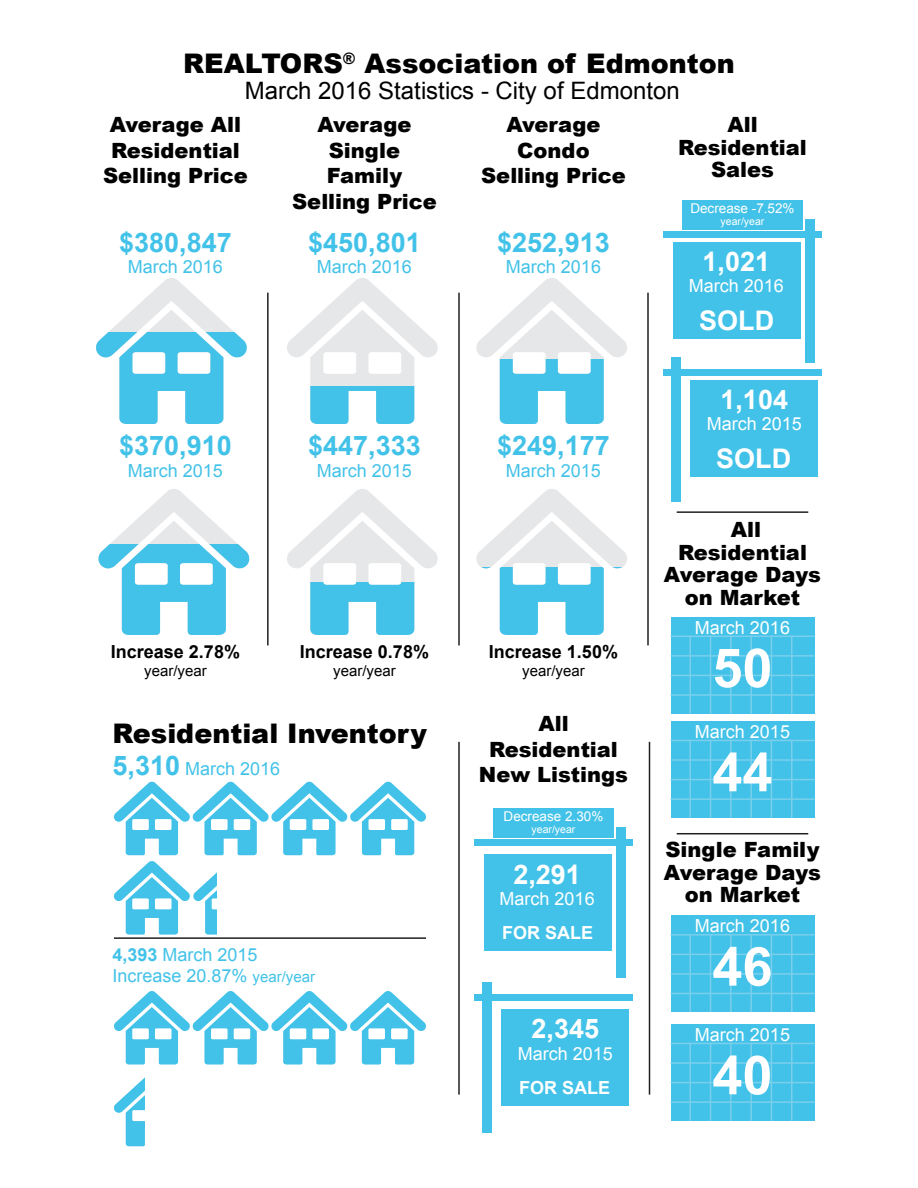
<style>
.page{position:relative;width:918px;height:1188px;background:#fff}
.page>*{position:absolute;margin:0;border:0;box-sizing:border-box;transform-origin:0 0}
.t1{font:700 54px "Arial";color:#fff}
.t2{font:900 27px "Arial";color:#000}
.t3{font:700 27px "Arial";color:#42c2e8}
.t4{font:700 27px "Arial";color:#fff}
.t5{font:24px "Arial";color:#000}
.t6{font:900 21px/25.5px "Arial";color:#000;text-align:center}
.t7{font:18px/21.6px "Arial";color:#42c2e8}
.t8{font:18px "Arial";color:#fff}
.t9{font:700 18px "Arial";color:#000}
.t10{font:700 18px "Arial";color:#fff}
.t11{font:15px "Arial";color:#000}
.t12{font:13.5px "Arial";color:#fff}
.t13{font:10.5px "Arial";color:#fff}
.s1{font-weight:700;font-size:27px}
.s2{font-weight:700}
.s3{font-size:15px}
</style>
<div class="page">
<svg style="left:476px;top:278px;width:151px;height:146px"></svg>
<svg style="left:476px;top:489px;width:151px;height:146px"></svg>
<svg style="left:287px;top:489px;width:151px;height:146px"></svg>
<svg style="left:98px;top:489px;width:151px;height:146px"></svg>
<svg style="left:287px;top:278px;width:151px;height:146px"></svg>
<svg style="left:96px;top:278px;width:151px;height:146px"></svg>
<div style="left:673px;top:242px;width:127px;height:96px;background:#42c2e8"></div>
<div style="left:663px;top:231px;width:159px;height:7px;background:#42c2e8"></div>
<div style="left:805px;top:219px;width:10px;height:144px;background:#42c2e8"></div>
<div style="left:690px;top:380px;width:127px;height:96px;background:#42c2e8"></div>
<div style="left:663px;top:369px;width:159px;height:7px;background:#42c2e8"></div>
<div style="left:671px;top:357px;width:10px;height:144px;background:#42c2e8"></div>
<div style="left:682px;top:200px;width:121px;height:29px;background:#42c2e8"></div>
<div style="left:484px;top:855px;width:127px;height:96px;background:#42c2e8"></div>
<div style="left:474px;top:840px;width:159px;height:6px;background:#42c2e8"></div>
<div style="left:616px;top:828px;width:10px;height:150px;background:#42c2e8"></div>
<div style="left:501px;top:1009px;width:127px;height:97px;background:#42c2e8"></div>
<div style="left:474px;top:994px;width:159px;height:7px;background:#42c2e8"></div>
<div style="left:482px;top:982px;width:10px;height:150px;background:#42c2e8"></div>
<div style="left:493px;top:808px;width:121px;height:30px;background:#42c2e8"></div>
<div style="left:671px;top:617px;width:143px;height:97px;background:#42c2e8"></div>
<hr style="left:671px;top:636px;width:143px;height:1px;background:#7acfec">
<hr style="left:671px;top:655px;width:143px;height:2px;background:#7acfec">
<hr style="left:671px;top:675px;width:143px;height:1px;background:#7acfec">
<hr style="left:671px;top:694px;width:143px;height:2px;background:#7acfec">
<hr style="left:689px;top:636px;width:2px;height:78px;background:#7acfec">
<hr style="left:710px;top:636px;width:1px;height:78px;background:#7acfec">
<hr style="left:730px;top:636px;width:2px;height:78px;background:#7acfec">
<hr style="left:750px;top:636px;width:2px;height:78px;background:#7acfec">
<hr style="left:771px;top:636px;width:1px;height:78px;background:#7acfec">
<hr style="left:791px;top:636px;width:1px;height:78px;background:#7acfec">
<div style="left:671px;top:721px;width:143px;height:97px;background:#42c2e8"></div>
<hr style="left:671px;top:740px;width:143px;height:1px;background:#7acfec">
<hr style="left:671px;top:759px;width:143px;height:2px;background:#7acfec">
<hr style="left:671px;top:779px;width:143px;height:1px;background:#7acfec">
<hr style="left:671px;top:798px;width:143px;height:2px;background:#7acfec">
<hr style="left:689px;top:740px;width:2px;height:78px;background:#7acfec">
<hr style="left:710px;top:740px;width:1px;height:78px;background:#7acfec">
<hr style="left:730px;top:740px;width:2px;height:78px;background:#7acfec">
<hr style="left:750px;top:740px;width:2px;height:78px;background:#7acfec">
<hr style="left:771px;top:740px;width:1px;height:78px;background:#7acfec">
<hr style="left:791px;top:740px;width:1px;height:78px;background:#7acfec">
<div style="left:671px;top:916px;width:143px;height:96px;background:#42c2e8"></div>
<hr style="left:671px;top:934px;width:143px;height:2px;background:#7acfec">
<hr style="left:671px;top:954px;width:143px;height:1px;background:#7acfec">
<hr style="left:671px;top:973px;width:143px;height:2px;background:#7acfec">
<hr style="left:671px;top:993px;width:143px;height:1px;background:#7acfec">
<hr style="left:689px;top:934px;width:2px;height:78px;background:#7acfec">
<hr style="left:710px;top:934px;width:1px;height:78px;background:#7acfec">
<hr style="left:730px;top:934px;width:2px;height:78px;background:#7acfec">
<hr style="left:750px;top:934px;width:2px;height:78px;background:#7acfec">
<hr style="left:771px;top:934px;width:1px;height:78px;background:#7acfec">
<hr style="left:791px;top:934px;width:1px;height:78px;background:#7acfec">
<div style="left:671px;top:1024px;width:143px;height:97px;background:#42c2e8"></div>
<hr style="left:671px;top:1043px;width:143px;height:1px;background:#7acfec">
<hr style="left:671px;top:1062px;width:143px;height:2px;background:#7acfec">
<hr style="left:671px;top:1082px;width:143px;height:1px;background:#7acfec">
<hr style="left:671px;top:1101px;width:143px;height:2px;background:#7acfec">
<hr style="left:689px;top:1043px;width:2px;height:78px;background:#7acfec">
<hr style="left:710px;top:1043px;width:1px;height:78px;background:#7acfec">
<hr style="left:730px;top:1043px;width:2px;height:78px;background:#7acfec">
<hr style="left:750px;top:1043px;width:2px;height:78px;background:#7acfec">
<hr style="left:771px;top:1043px;width:1px;height:78px;background:#7acfec">
<hr style="left:791px;top:1043px;width:1px;height:78px;background:#7acfec">
<svg style="left:114px;top:1078px;width:30px;height:68px"></svg>
<svg style="left:114px;top:991px;width:312px;height:74px"></svg>
<svg style="left:114px;top:782px;width:312px;height:73px"></svg>
<svg style="left:114px;top:861px;width:103px;height:74px"></svg>
<hr style="left:114px;top:937px;width:312px;height:2px;background:#231f20">
<hr style="left:267px;top:293px;width:2px;height:352px;background:#231f20">
<hr style="left:458px;top:293px;width:2px;height:352px;background:#231f20">
<hr style="left:647px;top:293px;width:2px;height:352px;background:#231f20">
<hr style="left:677px;top:511px;width:131px;height:2px;background:#231f20">
<hr style="left:677px;top:833px;width:131px;height:1px;background:#231f20">
<hr style="left:458px;top:742px;width:2px;height:353px;background:#231f20">
<hr style="left:649px;top:742px;width:1px;height:353px;background:#231f20">
<p class="t2" style="left:183px;top:44px;width:553px">REALTORS<sup>®</sup> Association of Edmonton</p>
<p class="t5" style="left:245px;top:75px;width:436px">March 2016 Statistics - City of Edmonton</p>
<p class="t6" style="left:103px;top:111px;width:146px">Average All<br>Residential<br>Selling Price</p>
<p class="t3" style="left:119px;top:224px;width:114px">$380,847</p>
<p class="t7" style="left:128px;top:256px;width:97px">March 2016</p>
<p class="t6" style="left:292px;top:111px;width:146px">Average<br>Single<br>Family<br>Selling Price</p>
<p class="t3" style="left:308px;top:224px;width:114px">$450,801</p>
<p class="t7" style="left:317px;top:256px;width:97px">March 2016</p>
<p class="t3" style="left:119px;top:428px;width:114px">$370,910</p>
<p class="t7" style="left:128px;top:460px;width:97px">March 2015</p>
<p class="t3" style="left:308px;top:428px;width:114px">$447,333</p>
<p class="t7" style="left:317px;top:460px;width:97px">March 2015</p>
<p class="t9" style="left:111px;top:640px;width:131px">Increase 2.78%</p>
<p class="t11" style="left:144px;top:661px;width:64px">year/year</p>
<p class="t9" style="left:300px;top:640px;width:131px">Increase 0.78%</p>
<p class="t11" style="left:333px;top:661px;width:64px">year/year</p>
<p class="t2" style="left:112px;top:714px;width:316px">Residential Inventory</p>
<p class="t7" style="left:112px;top:758px;width:169px"><span class="s1">5,310</span> March 2016</p>
<p class="t7" style="left:112px;top:944px;width:204px"><span class="s2">4,393</span> March 2015<br>Increase 20.87% <span class="s3">year/year</span></p>
<p class="t6" style="left:481px;top:111px;width:146px">Average<br>Condo<br>Selling Price</p>
<p class="t3" style="left:497px;top:224px;width:114px">$252,913</p>
<p class="t7" style="left:506px;top:256px;width:97px">March 2016</p>
<p class="t3" style="left:497px;top:428px;width:114px">$249,177</p>
<p class="t7" style="left:506px;top:460px;width:97px">March 2015</p>
<p class="t9" style="left:489px;top:640px;width:131px">Increase 1.50%</p>
<p class="t11" style="left:522px;top:661px;width:64px">year/year</p>
<p class="t6" style="left:479px;top:711px;width:151px">All<br>Residential<br>New Listings</p>
<p class="t12" style="left:504px;top:808px;width:101px">Decrease 2.30%</p>
<p class="t13" style="left:532px;top:823px;width:45px">year/year</p>
<p class="t4" style="left:513px;top:856px;width:69px">2,291</p>
<p class="t8" style="left:500px;top:887px;width:97px">March 2016</p>
<p class="t10" style="left:502px;top:921px;width:93px">FOR SALE</p>
<p class="t4" style="left:532px;top:1011px;width:69px">2,345</p>
<p class="t8" style="left:518px;top:1042px;width:97px">March 2015</p>
<p class="t10" style="left:519px;top:1075px;width:93px">FOR SALE</p>
<p class="t6" style="left:678px;top:113px;width:130px;line-height:22.5px">All<br>Residential<br>Sales</p>
<p class="t12" style="left:690px;top:199px;width:106px">Decrease -7.52%</p>
<p class="t13" style="left:721px;top:214px;width:45px">year/year</p>
<p class="t4" style="left:703px;top:243px;width:69px">1,021</p>
<p class="t8" style="left:689px;top:274px;width:97px">March 2016</p>
<p class="t4" style="left:699px;top:302px;width:77px">SOLD</p>
<p class="t4" style="left:720px;top:381px;width:69px">1,104</p>
<p class="t8" style="left:707px;top:412px;width:97px">March 2015</p>
<p class="t4" style="left:716px;top:440px;width:77px">SOLD</p>
<p class="t6" style="left:664px;top:518px;width:159px;line-height:22.5px">All<br>Residential<br>Average Days on Market</p>
<p class="t8" style="left:695px;top:616px;width:97px">March 2016</p>
<h1 class="t1" style="left:712px;top:632px;width:62px">50</h1>
<p class="t8" style="left:695px;top:720px;width:97px">March 2015</p>
<h1 class="t1" style="left:712px;top:736px;width:62px">44</h1>
<p class="t6" style="left:664px;top:838px;width:159px;line-height:22.5px">Single Family<br>Average Days on Market</p>
<p class="t8" style="left:695px;top:914px;width:97px">March 2016</p>
<h1 class="t1" style="left:712px;top:931px;width:62px">46</h1>
<p class="t8" style="left:695px;top:1023px;width:97px">March 2015</p>
<h1 class="t1" style="left:712px;top:1039px;width:62px">40</h1>
</div>
